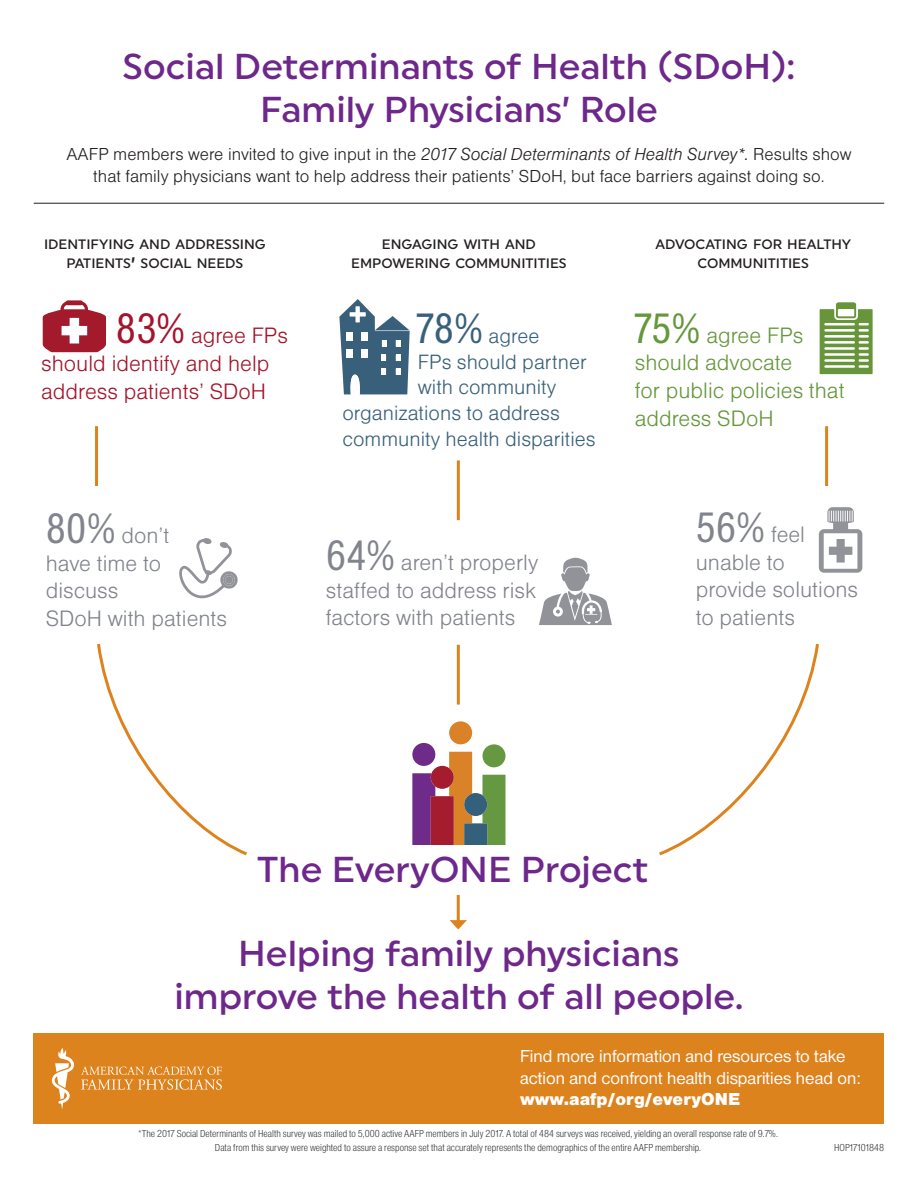
<style>
.page{position:relative;width:918px;height:1188px;background:#fff}
.page>*{position:absolute;margin:0;border:0;box-sizing:border-box;transform-origin:0 0}
.t1{font:500 36px/43.2px "Uniform";color:#6e278a;text-align:center}
.t2{font:23.1px/27.8px "Nimbus San D Ligh";color:#81848c}
.t3{font:23.1px/27.8px "Nimbus San D Ligh";color:#65973b}
.t4{font:23.1px/27.8px "Nimbus San D Ligh";color:#a4142c}
.t5{font:21.45px "Nimbus San D Ligh";color:#38607a}
.t6{font:18px/21.6px "Nimbus San D Ligh";color:#231f20;text-align:center}
.t7{font:18px/21.6px "Nimbus San D";color:#fff}
.t8{font:18px "Nimbus San D Blac";color:#fff}
.t9{font:500 13.65px/18.6px "Uniform";color:#231f20;text-align:center}
.t10{font:10.5px/13.5px "Nimbus San D Ligh Cond";color:#231f20;text-align:center}
.s1{font-family:"Nimbus San D Ligh Ital"}
.s2{font-size:19.5px}
.s3{font-family:"Nimbus San D";font-stretch:condensed;font-size:44.25px}
</style>
<div class="page">
<hr style="left:457px;top:645px;width:3px;height:60px;background:#dd831e">
<div style="left:449px;top:721px;width:23px;height:23px;background:#da8227;border-radius:50%"></div>
<div style="left:412px;top:743px;width:23px;height:23px;background:#6e2b8a;border-radius:50%"></div>
<div style="left:483px;top:744px;width:22px;height:23px;background:#659840;border-radius:50%"></div>
<svg style="left:412px;top:752px;width:93px;height:92px"></svg>
<div style="left:34px;top:1034px;width:850px;height:90px;background:#dd831e"></div>
<svg style="left:81px;top:1067px;width:141px;height:23px"></svg>
<svg style="left:52px;top:1048px;width:22px;height:61px"></svg>
<svg style="left:43px;top:300px;width:63px;height:52px"></svg>
<svg style="left:339px;top:299px;width:71px;height:95px"></svg>
<svg style="left:820px;top:302px;width:53px;height:72px"></svg>
<svg style="left:179px;top:538px;width:59px;height:61px"></svg>
<svg style="left:539px;top:558px;width:73px;height:67px"></svg>
<svg style="left:819px;top:507px;width:43px;height:66px"></svg>
<hr style="left:457px;top:895px;width:3px;height:28px;background:#dd831e">
<svg style="left:450px;top:920px;width:17px;height:10px"></svg>
<svg style="left:97px;top:643px;width:150px;height:213px"></svg>
<svg style="left:659px;top:643px;width:160px;height:213px"></svg>
<hr style="left:457px;top:460px;width:3px;height:60px;background:#dd831e">
<hr style="left:34px;top:203px;width:850px;height:1px;background:#231f20">
<hr style="left:95px;top:426px;width:3px;height:60px;background:#dd831e">
<hr style="left:825px;top:426px;width:3px;height:60px;background:#dd831e">
<p class="t1" style="left:123px;top:44px;width:674px">Social Determinants of Health (SDoH):<br>Family Physicians’ Role</p>
<p class="t6" style="left:67px;top:143px;width:786px">AAFP members were invited to give input in the <span class="s1">2017 Social Determinants of Health Survey*.</span> Results show that family physicians want to help address their patients’ SDoH, but face barriers against doing so.</p>
<p class="t9" style="left:44px;top:235px;width:223px">IDENTIFYING AND ADDRESSING<br>PATIENTS<span class="s2">’</span> SOCIAL NEEDS</p>
<p class="t9" style="left:655px;top:235px;width:197px">ADVOCATING FOR HEALTHY<br>COMMUNITITIES</p>
<p class="t9" style="left:351px;top:235px;width:217px">ENGAGING WITH AND<br>EMPOWERING COMMUNITITIES</p>
<p class="t4" style="left:41px;top:321px;width:248px;text-indent:75px"><span class="s3">83%</span> agree FPs should identify and help address patients’ SDoH</p>
<p class="t2" style="left:46px;top:521px;width:183px"><span class="s3">80%</span> don’t<br>have time to discuss<br>SDoH with patients</p>
<p class="t5" style="left:417px;top:324px;width:124px"><span class="s3">78%</span> agree</p>
<p class="t5" style="left:418px;top:350px;width:170px">FPs should partner</p>
<p class="t5" style="left:418px;top:376px;width:140px">with community</p>
<p class="t5" style="left:342px;top:401px;width:219px">organizations to address</p>
<p class="t5" style="left:342px;top:427px;width:255px">community health disparities</p>
<p class="t2" style="left:326px;top:548px;width:214px;text-align:justify"><span class="s3">64%</span> aren’t properly staffed to address risk factors with patients</p>
<p class="t3" style="left:635px;top:321px;width:211px"><span class="s3">75%</span> agree FPs should advocate<br>for public policies that address SDoH</p>
<p class="t2" style="left:696px;top:520px;width:164px"><span class="s3">56%</span> feel unable to provide solutions to patients</p>
<p class="t1" style="left:257px;top:847px;width:392px">The EveryONE Project</p>
<p class="t1" style="left:174px;top:931px;width:571px">Helping family physicians improve the health of all people.</p>
<p class="t7" style="left:520px;top:1045px;width:343px">Find more information and resources to take action and confront health disparities head on:</p>
<p class="t8" style="left:520px;top:1089px;width:222px">www.aafp/org/everyONE</p>
<p class="t10" style="left:138px;top:1127px;width:641px">*The 2017 Social Determinants of Health survey was mailed to 5,000 active AAFP members in July 2017. A total of 484 surveys was received, yielding an overall response rate of 9.7%.<br>Data from this survey were weighted to assure a response set that accurately represents the demographics of the entire AAFP membership.</p>
<p class="t10" style="left:834px;top:1140px;width:52px">HOP17101848</p>
</div>
